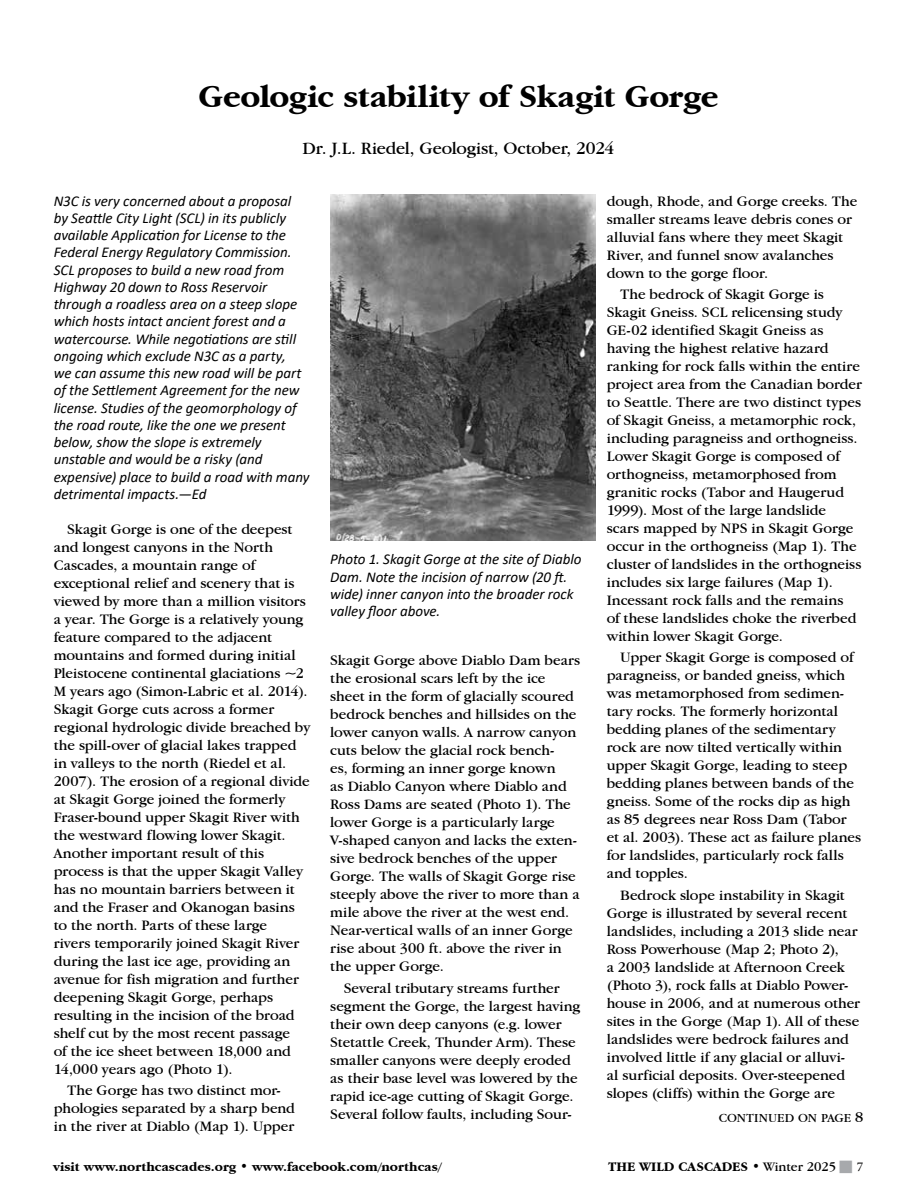
<style>
.page{position:relative;width:918px;height:1188px;background:#fff}
.page>*{position:absolute;margin:0;border:0;box-sizing:border-box;transform-origin:0 0}
.t1{font:700 33px "Garamond IT Cby BT";letter-spacing:-.015em;color:#000}
.t2{font:18px "Garamond IT Cby BT";letter-spacing:-.01em;color:#000}
.t3{font:15px/18px "Garamond IT Cby BT";color:#000}
.t4{font:italic 15px/17.2px "Calibri";letter-spacing:-.01em;color:#000}
.t5{font:700 13.5px "Garamond IT Cby BT";color:#000}
.t6{font:12.75px "Garamond IT Cby BT Book SC850";color:#000}
.s1{font-size:15px}
.s2{font-weight:400}
.s3{color:#a7a9ac}
.s4{font-family:"Minion Pro";font-weight:400}
</style>
<div class="page">
<img style="left:330px;top:194px;width:265px;height:347px">
<h1 class="t1" style="left:198px;top:78px;width:522px">Geologic stability of Skagit Gorge</h1>
<p class="t2" style="left:303px;top:137px;width:313px">Dr. J.L. Riedel, Geologist, October, 2024</p>
<p class="t4" style="left:54px;top:191px;width:257px">N3C is very concerned about a proposal<br>by Seattle City Light (SCL) in its publicly available Application for License to the Federal Energy Regulatory Commission.<br>SCL proposes to build a new road from Highway 20 down to Ross Reservoir through a roadless area on a steep slope which hosts intact ancient forest and a watercourse. While negotiations are still ongoing which exclude N3C as a party,<br>we can assume this new road will be part of the Settlement Agreement for the new license. Studies of the geomorphology of the road route, like the one we present below, show the slope is extremely unstable and would be a risky (and expensive) place to build a road with many detrimental impacts.—Ed</p>
<p class="t3" style="left:54px;top:520px;width:258px;text-indent:14px">Skagit Gorge is one of the deepest and longest canyons in the North Cascades, a mountain range of exceptional relief and scenery that is viewed by more than a million visitors a year. The Gorge is a relatively young feature compared to the adjacent mountains and formed during initial Pleistocene continental glaciations ~2<br>M years ago (Simon-Labric et al. 2014).<br>Skagit Gorge cuts across a former regional hydrologic divide breached by the spill-over of glacial lakes trapped in valleys to the north (Riedel et al.<br>2007). The erosion of a regional divide at Skagit Gorge joined the formerly Fraser-bound upper Skagit River with the westward flowing lower Skagit.<br>Another important result of this process is that the upper Skagit Valley has no mountain barriers between it and the Fraser and Okanogan basins to the north. Parts of these large<br>rivers temporarily joined Skagit River during the last ice age, providing an avenue for fish migration and further deepening Skagit Gorge, perhaps resulting in the incision of the broad shelf cut by the most recent passage<br>of the ice sheet between 18,000 and 14,000 years ago (Photo 1).</p>
<p class="t3" style="left:54px;top:1081px;width:243px;text-align:center">The Gorge has two distinct mor&shy;phologies separated by a sharp bend in the river at Diablo (Map 1). Upper</p>
<p class="t4" style="left:330px;top:550px;width:253px">Photo 1. Skagit Gorge at the site of Diablo Dam. Note the incision of narrow (20 ft. wide) inner canyon into the broader rock valley floor above.</p>
<p class="t3" style="left:330px;top:651px;width:252px">Skagit Gorge above Diablo Dam bears the erosional scars left by the ice sheet in the form of glacially scoured bedrock benches and hillsides on the lower canyon walls. A narrow canyon cuts below the glacial rock bench-<br>es, forming an inner gorge known<br>as Diablo Canyon where Diablo and Ross Dams are seated (Photo 1). The lower Gorge is a particularly large V-shaped canyon and lacks the exten&shy;sive bedrock benches of the upper Gorge. The walls of Skagit Gorge rise steeply above the river to more than a mile above the river at the west end.<br>Near-vertical walls of an inner Gorge rise about 300 ft. above the river in the upper Gorge.</p>
<p class="t3" style="left:330px;top:979px;width:252px;text-indent:14px">Several tributary streams further segment the Gorge, the largest having their own deep canyons (e.g. lower Stetattle Creek, Thunder Arm). These smaller canyons were deeply eroded as their base level was lowered by the rapid ice-age cutting of Skagit Gorge.<br>Several follow faults, including Sour-</p>
<p class="t3" style="left:607px;top:192px;width:252px">dough, Rhode, and Gorge creeks. The smaller streams leave debris cones or alluvial fans where they meet Skagit River, and funnel snow avalanches down to the gorge floor.</p>
<p class="t3" style="left:607px;top:285px;width:257px;text-indent:14px">The bedrock of Skagit Gorge is Skagit Gneiss. SCL relicensing study GE-02 identified Skagit Gneiss as having the highest relative hazard ranking for rock falls within the entire project area from the Canadian border to Seattle. There are two distinct types of Skagit Gneiss, a metamorphic rock, including paragneiss and orthogneiss.<br>Lower Skagit Gorge is composed of orthogneiss, metamorphosed from granitic rocks (Tabor and Haugerud 1999). Most of the large landslide scars mapped by NPS in Skagit Gorge occur in the orthogneiss (Map 1). The cluster of landslides in the orthogneiss includes six large failures (Map 1).<br>Incessant rock falls and the remains<br>of these landslides choke the riverbed within lower Skagit Gorge.</p>
<p class="t3" style="left:607px;top:648px;width:256px;text-indent:14px">Upper Skagit Gorge is composed of paragneiss, or banded gneiss, which was metamorphosed from sedimen&shy;tary rocks. The formerly horizontal bedding planes of the sedimentary rock are now tilted vertically within upper Skagit Gorge, leading to steep bedding planes between bands of the gneiss. Some of the rocks dip as high as 85 degrees near Ross Dam (Tabor et al. 2003). These act as failure planes for landslides, particularly rock falls and topples.</p>
<p class="t3" style="left:607px;top:885px;width:255px;text-indent:14px">Bedrock slope instability in Skagit Gorge is illustrated by several recent landslides, including a 2013 slide near Ross Powerhouse (Map 2; Photo 2),<br>a 2003 landslide at Afternoon Creek (Photo 3), rock falls at Diablo Power&shy;house in 2006, and at numerous other sites in the Gorge (Map 1). All of these landslides were bedrock failures and involved little if any glacial or alluvi&shy;al surficial deposits. Over-steepened slopes (cliffs) within the Gorge are</p>
<p class="t6" style="left:719px;top:1110px;width:146px">CONTINUED ON PAGE <span class="s1">8</span></p>
<p class="t5" style="left:53px;top:1159px;width:390px">visit www.northcascades.org • www.facebook.com/northcas/</p>
<p class="t5" style="left:608px;top:1159px;width:257px">THE WILD CASCADES • <span class="s2">Winter 2025</span> <span class="s3">■</span> <span class="s4">7</span></p>
</div>
